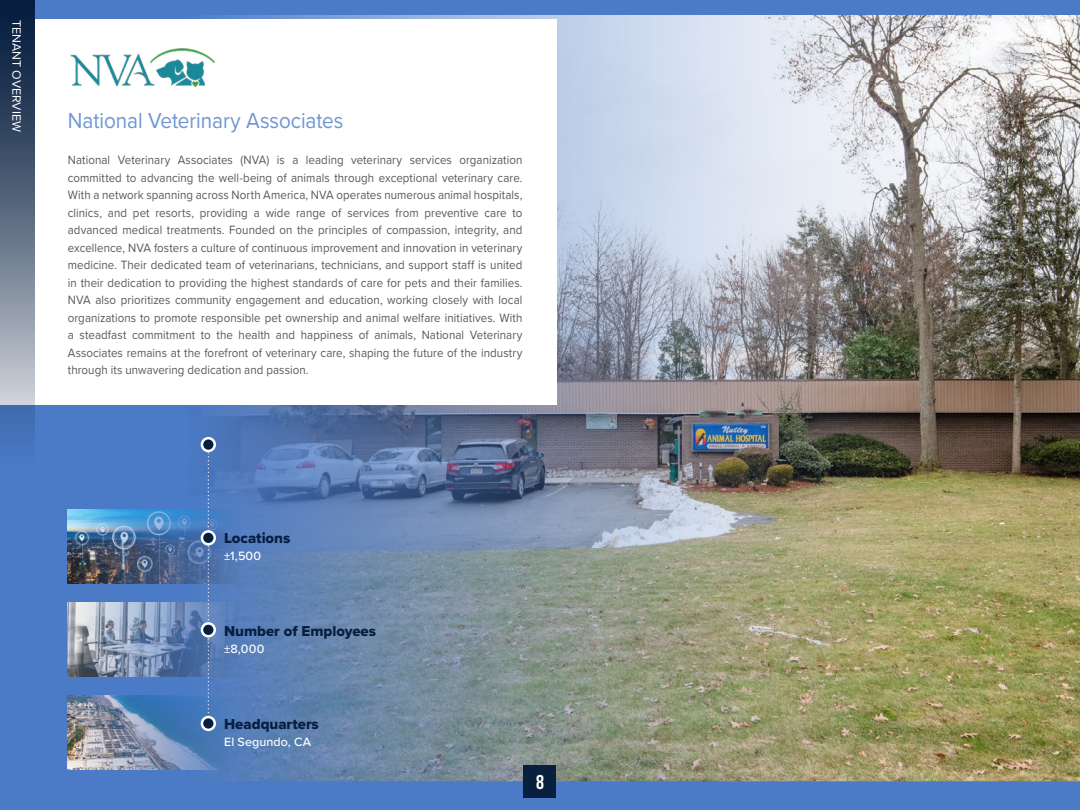
<style>
.page{position:relative;width:1080px;height:810px;background:#4b7bc7}
.page>*{position:absolute;margin:0;border:0;box-sizing:border-box;transform-origin:0 0}
.t1{font:22.5px "Proxima Nova";letter-spacing:-.005em;color:#6f95d2;scale:.92 1}
.t2{font:700 20px "Bebas Neue";color:#fff}
.t3{font:15px "Proxima Nova Extrabld";color:#071e3f}
.t4{font:12.5px/17.5px "Proxima Nova";letter-spacing:.005em;color:#58595b;text-align:justify;scale:.92 1}
.t5{font:500 12.5px "Proxima Nova";letter-spacing:.01em;color:#fff}
.t6{font:12.5px "Proxima Nova";color:#fff}
</style>
<div class="page">
<img style="left:187px;top:15px;width:893px;height:766px">
<img style="left:68px;top:509px;width:172px;height:75px">
<img style="left:68px;top:602px;width:172px;height:75px">
<img style="left:68px;top:695px;width:172px;height:75px">
<svg style="left:208px;top:452px;width:1px;height:264px"></svg>
<svg style="left:202px;top:438px;width:13px;height:13px"></svg>
<div style="left:201px;top:437px;width:15px;height:15px;border:2px solid #fff;border-radius:50%"></div>
<svg style="left:202px;top:531px;width:13px;height:13px"></svg>
<div style="left:201px;top:530px;width:15px;height:15px;border:2px solid #fff;border-radius:50%"></div>
<svg style="left:202px;top:623px;width:13px;height:13px"></svg>
<div style="left:201px;top:622px;width:15px;height:15px;border:2px solid #fff;border-radius:50%"></div>
<svg style="left:202px;top:717px;width:13px;height:13px"></svg>
<div style="left:201px;top:716px;width:15px;height:15px;border:2px solid #fff;border-radius:50%"></div>
<div style="left:0;top:20px;width:556px;height:385px;background:#fff"></div>
<svg style="left:0;top:0;width:35px;height:443px;background:#5a6b85"></svg>
<img style="left:70px;top:48px;width:145px;height:40px">
<div style="left:524px;top:765px;width:32px;height:32px;background:#091f3e"></div>
<p class="t6" style="left:26px;top:20px;width:113px;rotate:90deg">TENANT OVERVIEW</p>
<h1 class="t1" style="left:68px;top:104px;width:301px">National Veterinary Associates</h1>
<p class="t4" style="left:68px;top:151px;width:496px">National Veterinary Associates (NVA) is a leading veterinary services organization committed to advancing the well-being of animals through exceptional veterinary care.<br>With a network spanning across North America, NVA operates numerous animal hospitals, clinics, and pet resorts, providing a wide range of services from preventive care to advanced medical treatments. Founded on the principles of compassion, integrity, and excellence, NVA fosters a culture of continuous improvement and innovation in veterinary medicine. Their dedicated team of veterinarians, technicians, and support staff is united in their dedication to providing the highest standards of care for pets and their families.<br>NVA also prioritizes community engagement and education, working closely with local organizations to promote responsible pet ownership and animal welfare initiatives. With a steadfast commitment to the health and happiness of animals, National Veterinary Associates remains at the forefront of veterinary care, shaping the future of the industry through its unwavering dedication and passion.</p>
<p class="t3" style="left:224px;top:527px;width:68px">Locations</p>
<p class="t5" style="left:224px;top:547px;width:39px">±1,500</p>
<p class="t3" style="left:224px;top:620px;width:154px">Number of Employees</p>
<p class="t5" style="left:224px;top:640px;width:42px">±8,000</p>
<p class="t3" style="left:224px;top:713px;width:96px">Headquarters</p>
<p class="t5" style="left:224px;top:733px;width:89px">El Segundo, CA</p>
<h2 class="t2" style="left:536px;top:771px;width:9px">8</h2>
</div>
